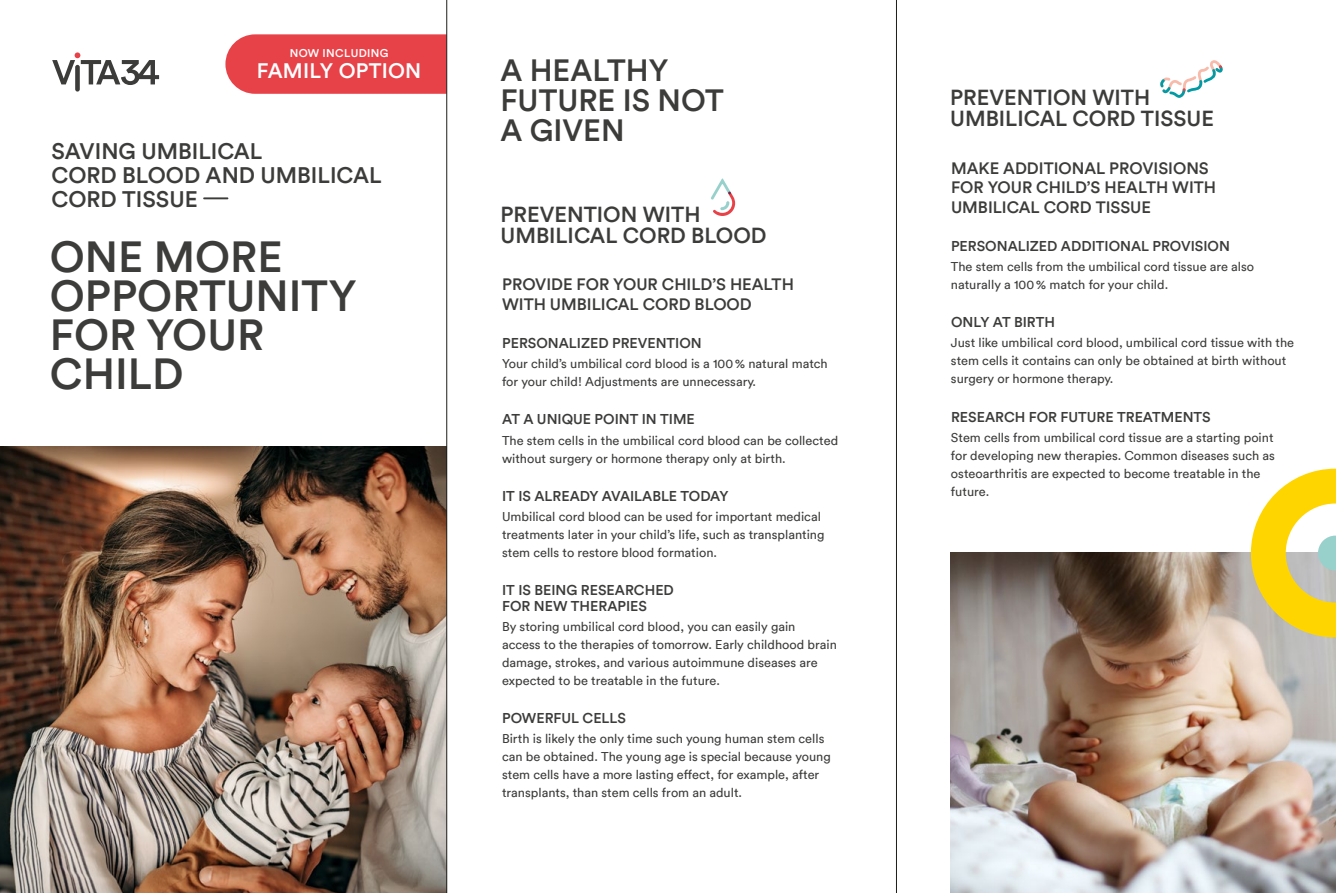
<style>
.page{position:relative;width:1336px;height:893px;background:#fff}
.page>*{position:absolute;margin:0;border:0;box-sizing:border-box;transform-origin:0 0}
.t1{font:500 43.5px/39px "Circular TT";color:#3c3c3b}
.t2{font:500 30.75px/30px "Circular TT";color:#3c3c3b}
.t3{font:500 22.5px/24px "Circular TT";color:#3c3c3b}
.t4{font:500 21.75px/21.8px "Circular TT";color:#3c3c3b}
.t5{font:500 21px "Circular TT";letter-spacing:.01em;color:#fff}
.t6{font:500 16.5px/19.5px "Circular TT";color:#3c3c3b}
.t7{font:500 14.25px/15.8px "Circular TT";color:#3c3c3b}
.t8{font:12.75px/18px "Circular TT";color:#3c3c3b}
.t9{font:500 11.25px "Circular TT";letter-spacing:.03em;color:#fff}
</style>
<div class="page">
<img style="left:0;top:446px;width:446px;height:447px">
<img style="left:950px;top:553px;width:385px;height:340px">
<svg style="left:1250px;top:469px;width:85px;height:168px"></svg>
<svg style="left:52px;top:52px;width:107px;height:40px"></svg>
<svg style="left:203px;top:197px;width:25px;height:2px"></svg>
<div style="left:225px;top:34px;width:221px;height:60px;background:#e84249"></div>
<svg style="left:711px;top:178px;width:24px;height:38px"></svg>
<svg style="left:1160px;top:60px;width:63px;height:38px"></svg>
<hr style="left:446px;top:0;width:1px;height:893px;background:#1d1d1b">
<hr style="left:896px;top:0;width:1px;height:893px;background:#1d1d1b">
<p class="t9" style="left:290px;top:46px;width:100px">NOW INCLUDING</p>
<h3 class="t5" style="left:257px;top:57px;width:166px">FAMILY OPTION</h3>
<h3 class="t3" style="left:51px;top:138px;width:331px">SAVING UMBILICAL<br>CORD BLOOD AND UMBILICAL<br>CORD TISSUE</h3>
<h1 class="t1" style="left:50px;top:237px;width:308px">ONE MORE<br>OPPORTUNITY<br>FOR YOUR<br>CHILD</h1>
<h2 class="t2" style="left:500px;top:55px;width:225px">A HEALTHY<br>FUTURE IS NOT<br>A GIVEN</h2>
<h3 class="t4" style="left:500px;top:203px;width:267px">PREVENTION WITH<br>UMBILICAL CORD BLOOD</h3>
<p class="t6" style="left:502px;top:274px;width:293px">PROVIDE FOR YOUR CHILD’S HEALTH<br>WITH UMBILICAL CORD BLOOD</p>
<p class="t7" style="left:502px;top:335px;width:201px">PERSONALIZED PREVENTION</p>
<p class="t8" style="left:502px;top:354px;width:327px">Your child’s umbilical cord blood is a 100% natural match for your child! Adjustments are unnecessary.</p>
<p class="t7" style="left:502px;top:411px;width:194px">AT A UNIQUE POINT IN TIME</p>
<p class="t8" style="left:502px;top:431px;width:337px">The stem cells in the umbilical cord blood can be collected without surgery or hormone therapy only at birth.</p>
<p class="t7" style="left:502px;top:488px;width:228px">IT IS ALREADY AVAILABLE TODAY</p>
<p class="t8" style="left:502px;top:507px;width:324px">Umbilical cord blood can be used for important medical treatments later in your child’s life, such as transplanting stem cells to restore blood formation.</p>
<p class="t7" style="left:502px;top:582px;width:173px">IT IS BEING RESEARCHED<br>FOR NEW THERAPIES</p>
<p class="t8" style="left:502px;top:617px;width:336px">By storing umbilical cord blood, you can easily gain access to the therapies of tomorrow. Early childhood brain damage, strokes, and various autoimmune diseases are expected to be treatable in the future.</p>
<p class="t7" style="left:502px;top:710px;width:125px">POWERFUL CELLS</p>
<p class="t8" style="left:502px;top:730px;width:330px">Birth is likely the only time such young human stem cells can be obtained. The young age is special because young stem cells have a more lasting effect, for example, after transplants, than stem cells from an adult.</p>
<h3 class="t4" style="left:950px;top:86px;width:265px">PREVENTION WITH<br>UMBILICAL CORD TISSUE</h3>
<p class="t6" style="left:950px;top:158px;width:266px">MAKE ADDITIONAL PROVISIONS<br>FOR YOUR CHILD’S HEALTH WITH<br>UMBILICAL CORD TISSUE</p>
<p class="t7" style="left:950px;top:238px;width:280px">PERSONALIZED ADDITIONAL PROVISION</p>
<p class="t8" style="left:950px;top:257px;width:305px">The stem cells from the umbilical cord tissue are also naturally a 100% match for your child.</p>
<p class="t7" style="left:950px;top:314px;width:105px">ONLY AT BIRTH</p>
<p class="t8" style="left:950px;top:334px;width:344px">Just like umbilical cord blood, umbilical cord tissue with the stem cells it contains can only be obtained at birth without surgery or hormone therapy.</p>
<p class="t7" style="left:950px;top:409px;width:261px">RESEARCH FOR FUTURE TREATMENTS</p>
<p class="t8" style="left:950px;top:428px;width:325px">Stem cells from umbilical cord tissue are a starting point for developing new therapies. Common diseases such as osteoarthritis are expected to become treatable in the future.</p>
</div>
